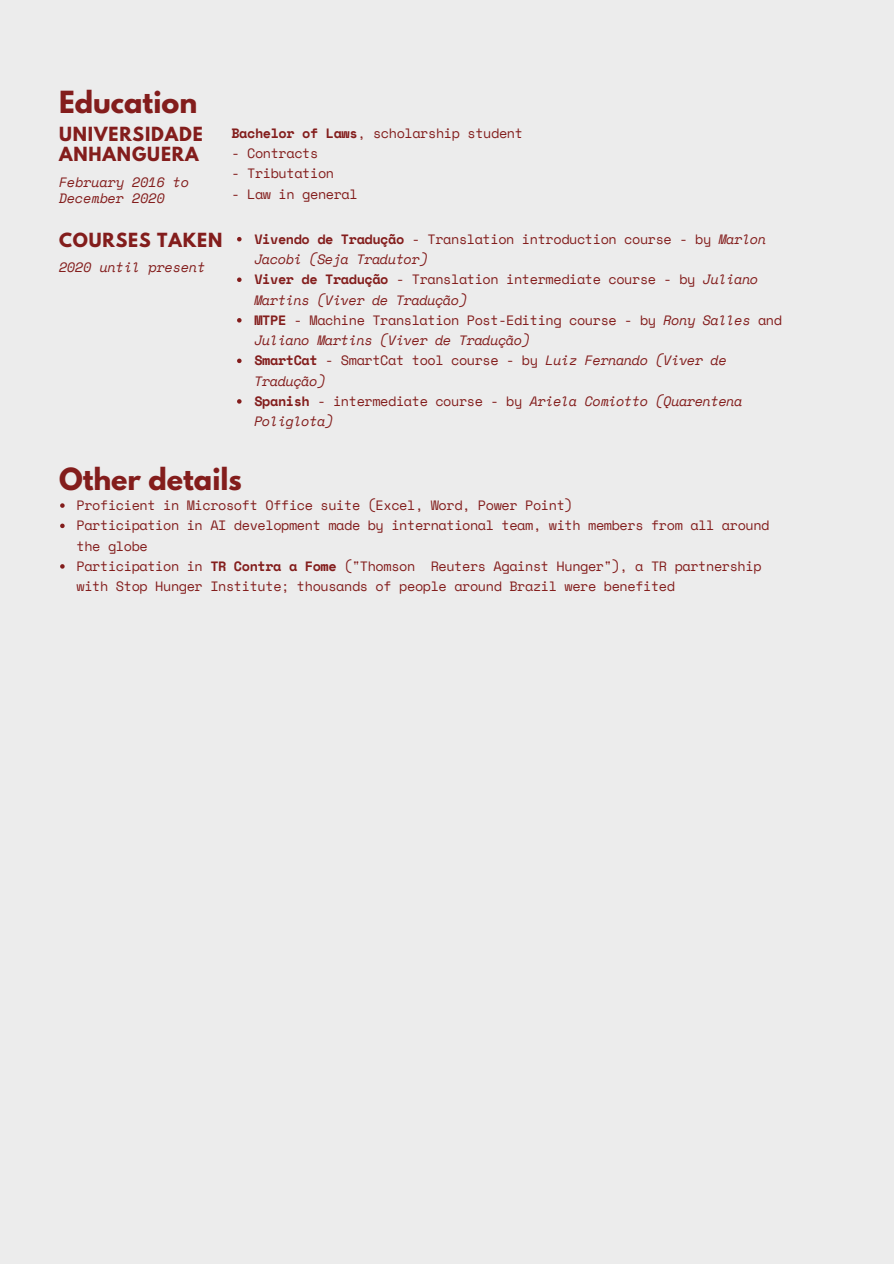
<style>
.page{position:relative;width:894px;height:1264px;background:#fff}
.page>*{position:absolute;margin:0;border:0;box-sizing:border-box;transform-origin:0 0}
.t1{font:700 27px "League Spartan";color:#831d1c}
.t2{font:700 17.25px/20.2px "League Spartan";letter-spacing:.05em;color:#831d1c}
.t3{font:13.5px/20.2px "Space Mono";letter-spacing:-.03em;color:#831d1c}
.t4{font:italic 13.5px/20.2px "Space Mono";letter-spacing:-.03em;color:#831d1c}
.t5{font:italic 13.5px/17px "Space Mono";letter-spacing:-.01em;color:#831d1c}
.s1{font-weight:700}
.s2{font-style:italic}
.s3{font-weight:700;font-style:normal}
.s4{font-style:normal}
</style>
<div class="page">
<div style="left:0;top:0;width:893px;height:1263px;background:#ececec"></div>
<svg style="left:60px;top:503px;width:5px;height:5px"></svg>
<svg style="left:60px;top:523px;width:5px;height:5px"></svg>
<svg style="left:60px;top:564px;width:5px;height:4px"></svg>
<svg style="left:237px;top:237px;width:4px;height:4px"></svg>
<svg style="left:237px;top:277px;width:4px;height:5px"></svg>
<svg style="left:237px;top:318px;width:4px;height:4px"></svg>
<svg style="left:237px;top:358px;width:4px;height:5px"></svg>
<svg style="left:237px;top:399px;width:4px;height:4px"></svg>
<p class="t1" style="left:59px;top:89px;width:140px">Education</p>
<p class="t2" style="left:59px;top:126px;width:145px">UNIVERSIDADE<br>ANHANGUERA</p>
<p class="t5" style="left:59px;top:173px;width:132px">February 2016 to<br>December 2020</p>
<p class="t3" style="left:231px;top:122px;width:293px"><span class="s1">Bachelor of Laws</span>, scholarship student</p>
<p class="t3" style="left:231px;top:143px;width:88px">- Contracts</p>
<p class="t3" style="left:231px;top:163px;width:104px">- Tributation</p>
<p class="t3" style="left:231px;top:183px;width:128px">- Law in general</p>
<p class="t2" style="left:59px;top:232px;width:165px">COURSES TAKEN</p>
<p class="t5" style="left:59px;top:258px;width:148px">2020 until present</p>
<p class="t3" style="left:254px;top:228px;width:513px"><span class="s1">Vivendo de Tradução</span> - Translation introduction course - by <span class="s2">Marlon<br>Jacobi (Seja Tradutor)</span></p>
<p class="t3" style="left:254px;top:269px;width:505px"><span class="s1">Viver de Tradução</span> - Translation intermediate course - by <span class="s2">Juliano<br>Martins (Viver de Tradução)</span></p>
<p class="t3" style="left:254px;top:309px;width:529px"><span class="s1">MTPE</span> - Machine Translation Post-Editing course - by <span class="s2">Rony Salles</span> and<br><span class="s2">Juliano Martins (Viver de Tradução)</span></p>
<p class="t4" style="left:254px;top:350px;width:474px"><span class="s3">SmartCat</span> <span class="s4">- SmartCat tool course - by</span> Luiz Fernando (Viver de<br>Tradução)</p>
<p class="t4" style="left:254px;top:390px;width:489px"><span class="s3">Spanish</span> <span class="s4">- intermediate course - by</span> Ariela Comiotto (Quarentena<br>Poliglota)</p>
<p class="t1" style="left:59px;top:465px;width:184px">Other details</p>
<p class="t3" style="left:77px;top:495px;width:497px">Proficient in Microsoft Office suite (Excel, Word, Power Point)</p>
<p class="t3" style="left:77px;top:515px;width:694px">Participation in AI development made by international team, with members from all around the globe</p>
<p class="t3" style="left:77px;top:555px;width:686px">Participation in <span class="s1">TR Contra a Fome</span> ("Thomson Reuters Against Hunger"), a TR partnership with Stop Hunger Institute; thousands of people around Brazil were benefited</p>
</div>
